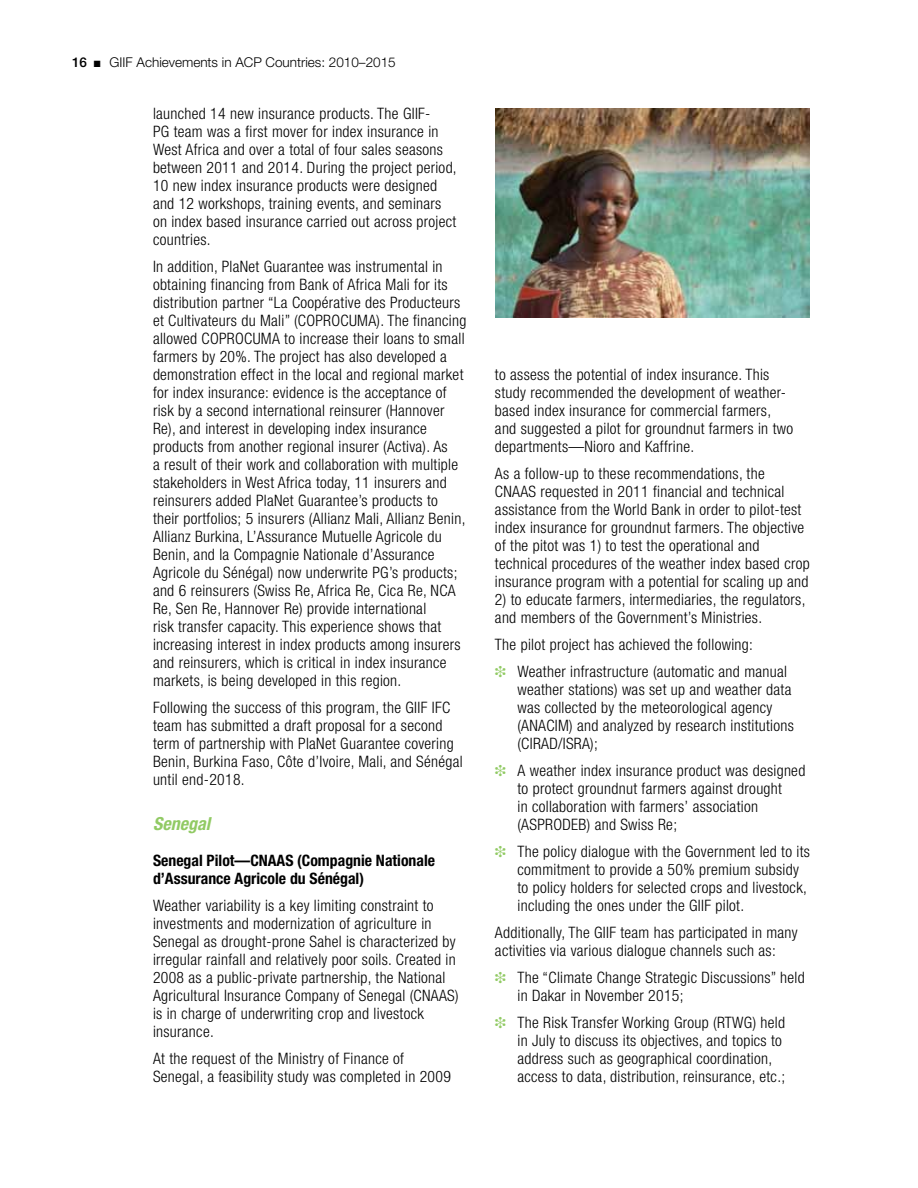
<style>
.page{position:relative;width:918px;height:1188px;background:#fff}
.page>*{position:absolute;margin:0;border:0;box-sizing:border-box;transform-origin:0 0}
.t1{font:italic 700 condensed 18px "Helvetica Neue LT Std";color:#91ca64}
.t2{font:300 condensed 15.75px/18px "Helvetica Neue LT Std";letter-spacing:.02em;color:#000}
.t3{font:700 condensed 15.75px/18px "Helvetica Neue LT Std";color:#000}
.t4{font:300 13.5px "Helvetica Neue LT Std";color:#000}
.s1{font-weight:500}
.s2{color:#91ca64}
</style>
<div class="page">
<img style="left:495px;top:108px;width:315px;height:210px">
<p class="t4" style="left:72px;top:54px;width:325px"><span class="s1">16</span> ■ GIIF Achievements in ACP Countries: 2010–2015</p>
<p class="t2" style="left:153px;top:105px;width:305px">launched 14 new insurance products. The GIIF-<br>PG team was a first mover for index insurance in West Africa and over a total of four sales seasons between 2011 and 2014. During the project period, 10 new index insurance products were designed and 12 workshops, training events, and seminars on index based insurance carried out across project countries.</p>
<p class="t2" style="left:153px;top:258px;width:315px">In addition, PlaNet Guarantee was instrumental in obtaining financing from Bank of Africa Mali for its distribution partner “La Coopérative des Producteurs et Cultivateurs du Mali” (COPROCUMA). The financing allowed COPROCUMA to increase their loans to small farmers by 20%. The project has also developed a demonstration effect in the local and regional market for index insurance: evidence is the acceptance of risk by a second international reinsurer (Hannover Re), and interest in developing index insurance products from another regional insurer (Activa). As<br>a result of their work and collaboration with multiple stakeholders in West Africa today, 11 insurers and reinsurers added PlaNet Guarantee’s products to their portfolios; 5 insurers (Allianz Mali, Allianz Benin, Allianz Burkina, L’Assurance Mutuelle Agricole du Benin, and la Compagnie Nationale d’Assurance Agricole du Sénégal) now underwrite PG’s products; and 6 reinsurers (Swiss Re, Africa Re, Cica Re, NCA Re, Sen Re, Hannover Re) provide international<br>risk transfer capacity. This experience shows that increasing interest in index products among insurers and reinsurers, which is critical in index insurance markets, is being developed in this region.</p>
<p class="t2" style="left:153px;top:699px;width:311px">Following the success of this program, the GIIF IFC team has submitted a draft proposal for a second term of partnership with PlaNet Guarantee covering Benin, Burkina Faso, Côte d’Ivoire, Mali, and Sénégal until end-2018.</p>
<p class="t1" style="left:153px;top:813px;width:58px">Senegal</p>
<p class="t3" style="left:153px;top:851px;width:284px">Senegal Pilot—CNAAS (Compagnie Nationale d’Assurance Agricole du Sénégal)</p>
<p class="t2" style="left:153px;top:897px;width:307px">Weather variability is a key limiting constraint to investments and modernization of agriculture in Senegal as drought-prone Sahel is characterized by irregular rainfall and relatively poor soils. Created in 2008 as a public-private partnership, the National Agricultural Insurance Company of Senegal (CNAAS) is in charge of underwriting crop and livestock insurance.</p>
<p class="t2" style="left:153px;top:1050px;width:299px">At the request of the Ministry of Finance of<br>Senegal, a feasibility study was completed in 2009</p>
<p class="t2" style="left:495px;top:365px;width:300px">to assess the potential of index insurance. This study recommended the development of weather&shy;based index insurance for commercial farmers, and suggested a pilot for groundnut farmers in two departments—Nioro and Kaffrine.</p>
<p class="t2" style="left:495px;top:464px;width:316px">As a follow-up to these recommendations, the CNAAS requested in 2011 financial and technical assistance from the World Bank in order to pilot-test index insurance for groundnut farmers. The objective of the pitot was 1) to test the operational and technical procedures of the weather index based crop insurance program with a potential for scaling up and</p>
<p class="t2" style="left:495px;top:590px;width:312px">2) to educate farmers, intermediaries, the regulators, and members of the Government’s Ministries.</p>
<p class="t2" style="left:495px;top:630px;width:294px;line-height:27px">The pilot project has achieved the following:<br><span class="s2">❉</span> Weather infrastructure (automatic and manual</p>
<p class="t2" style="left:518px;top:680px;width:278px">weather stations) was set up and weather data was collected by the meteorological agency (ANACIM) and analyzed by research institutions (CIRAD/ISRA);</p>
<p class="t2" style="left:518px;top:761px;width:289px;text-indent:-23px"><span class="s2">❉</span> A weather index insurance product was designed to protect groundnut farmers against drought<br>in collaboration with farmers’ association (ASPRODEB) and Swiss Re;</p>
<p class="t2" style="left:518px;top:842px;width:294px;text-indent:-23px"><span class="s2">❉</span> The policy dialogue with the Government led to its commitment to provide a 50% premium subsidy to policy holders for selected crops and livestock, including the ones under the GIIF pilot.</p>
<p class="t2" style="left:495px;top:923px;width:304px">Additionally, The GIIF team has participated in many activities via various dialogue channels such as:</p>
<p class="t2" style="left:518px;top:968px;width:289px;text-indent:-23px"><span class="s2">❉</span> The “Climate Change Strategic Discussions” held in Dakar in November 2015;</p>
<p class="t2" style="left:518px;top:1013px;width:269px;text-indent:-23px"><span class="s2">❉</span> The Risk Transfer Working Group (RTWG) held in July to discuss its objectives, and topics to address such as geographical coordination, access to data, distribution, reinsurance, etc.;</p>
</div>
